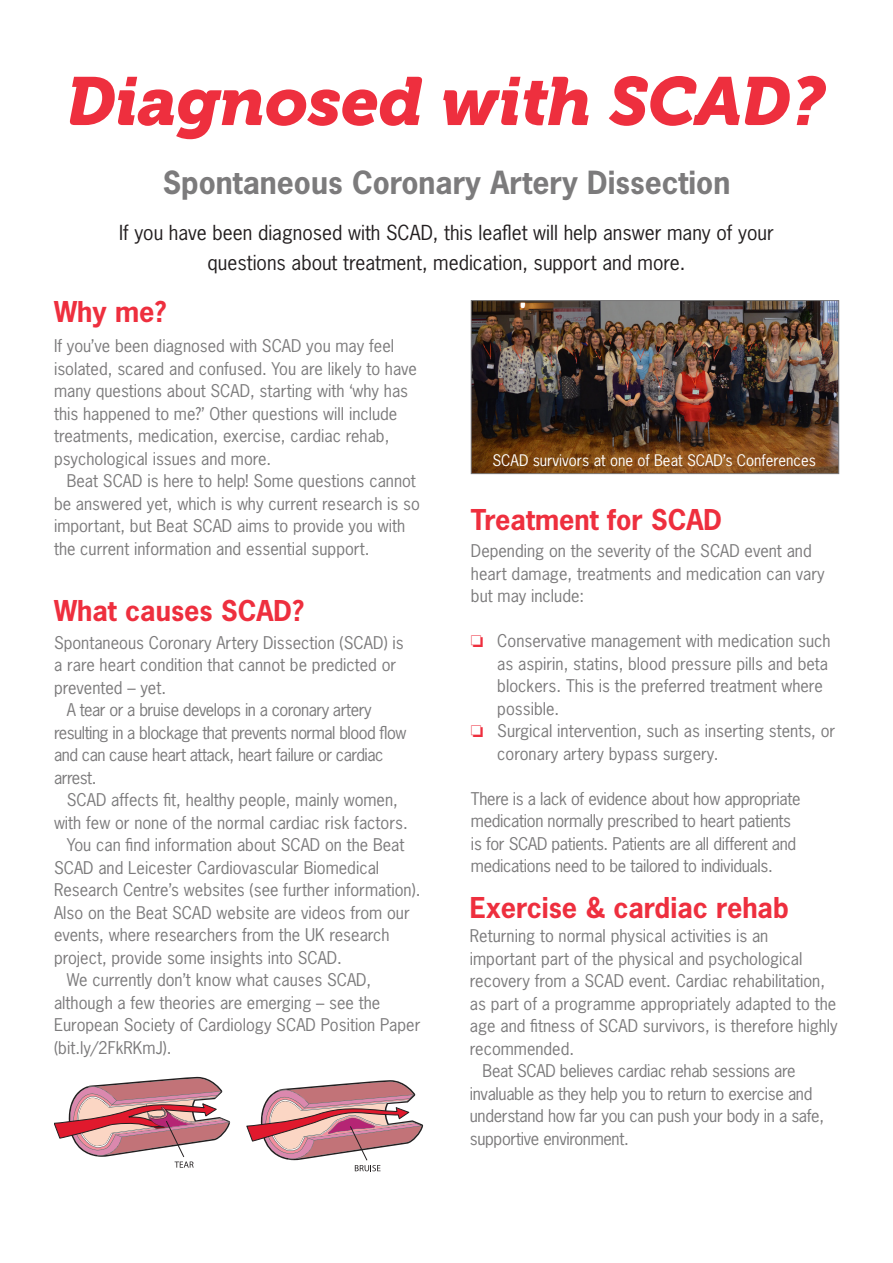
<style>
.page{position:relative;width:893px;height:1263px;background:#fff}
.page>*{position:absolute;margin:0;border:0;box-sizing:border-box;transform-origin:0 0}
.t1{font:italic 67.5px "Museo 900";color:#ee2f3e}
.t2{font:700 30px "News Gothic Std";color:#7c7b7c}
.t3{font:700 27px "News Gothic Std";color:#ee2f3e}
.t4{font:19.5px/30px "News Gothic Std";color:#231f20;text-align:center}
.t5{font:16.5px/22.5px "News Gothic Std";color:#7c7b7c}
.t6{font:16.5px/22.5px "News Gothic Std";letter-spacing:-.02em;color:#7c7b7c}
.t7{font:16.5px/22.5px "News Gothic Std";letter-spacing:-.03em;color:#7c7b7c}
.t8{font:15px "News Gothic Std";color:#fff}
.s1{color:#ee2f3e}
</style>
<div class="page">
<svg style="left:247px;top:1080px;width:176px;height:91px"></svg>
<svg style="left:54px;top:1077px;width:176px;height:91px"></svg>
<img style="left:473px;top:302px;width:364px;height:170px">
<div style="left:471px;top:300px;width:368px;height:174px;border:1px solid #7c7b7c"></div>
<p class="t1" style="left:67px;top:63px;width:761px">Diagnosed with SCAD?</p>
<p class="t2" style="left:163px;top:162px;width:569px">Spontaneous Coronary Artery Dissection</p>
<p class="t4" style="left:119px;top:218px;width:656px">If you have been diagnosed with SCAD, this leaflet will help answer many of your questions about treatment, medication, support and more.</p>
<p class="t3" style="left:54px;top:294px;width:114px">Why me?</p>
<p class="t5" style="left:54px;top:334px;width:365px">If you’ve been diagnosed with SCAD you may feel isolated, scared and confused. You are likely to have many questions about SCAD, starting with ‘why has this happened to me?’ Other questions will include treatments, medication, exercise, cardiac rehab, psychological issues and more.</p>
<p class="t5" style="left:54px;top:469px;width:367px;text-indent:13px">Beat SCAD is here to help! Some questions cannot be answered yet, which is why current research is so important, but Beat SCAD aims to provide you with the current information and essential support.</p>
<p class="t8" style="left:492px;top:450px;width:325px">SCAD survivors at one of Beat SCAD’s Conferences</p>
<p class="t3" style="left:471px;top:501px;width:253px">Treatment for SCAD</p>
<p class="t5" style="left:471px;top:539px;width:355px">Depending on the severity of the SCAD event and heart damage, treatments and medication can vary but may include:</p>
<p class="t5" style="left:497px;top:629px;width:335px;text-indent:-26px"><span class="s1">□</span> Conservative management with medication such as aspirin, statins, blood pressure pills and beta blockers. This is the preferred treatment where possible.</p>
<p class="t5" style="left:497px;top:719px;width:339px;text-indent:-26px"><span class="s1">□</span> Surgical intervention, such as inserting stents, or coronary artery bypass surgery.</p>
<p class="t6" style="left:471px;top:787px;width:331px">There is a lack of evidence about how appropriate medication normally prescribed to heart patients is for SCAD patients. Patients are all different and medications need to be tailored to individuals.</p>
<p class="t3" style="left:54px;top:593px;width:252px">What causes SCAD?</p>
<p class="t5" style="left:54px;top:631px;width:351px">Spontaneous Coronary Artery Dissection (SCAD) is a rare heart condition that cannot be predicted or prevented – yet.</p>
<p class="t7" style="left:54px;top:698px;width:354px;text-indent:13px">A tear or a bruise develops in a coronary artery resulting in a blockage that prevents normal blood flow and can cause heart attack, heart failure or cardiac arrest.</p>
<p class="t5" style="left:54px;top:788px;width:355px;text-align:center">SCAD affects fit, healthy people, mainly women, with few or none of the normal cardiac risk factors.</p>
<p class="t5" style="left:54px;top:833px;width:368px;text-indent:13px">You can find information about SCAD on the Beat SCAD and Leicester Cardiovascular Biomedical Research Centre’s websites (see further information).<br>Also on the Beat SCAD website are videos from our events, where researchers from the UK research project, provide some insights into SCAD.</p>
<p class="t5" style="left:54px;top:968px;width:368px;text-indent:13px">We currently don’t know what causes SCAD, although a few theories are emerging – see the European Society of Cardiology SCAD Position Paper (bit.ly/2FkRKmJ).</p>
<p class="t3" style="left:470px;top:890px;width:320px">Exercise &amp; cardiac rehab</p>
<p class="t5" style="left:470px;top:925px;width:369px">Returning to normal physical activities is an important part of the physical and psychological recovery from a SCAD event. Cardiac rehabilitation, as part of a programme appropriately adapted to the age and fitness of SCAD survivors, is therefore highly recommended.</p>
<p class="t6" style="left:470px;top:1060px;width:356px;text-indent:13px">Beat SCAD believes cardiac rehab sessions are invaluable as they help you to return to exercise and understand how far you can push your body in a safe, supportive environment.</p>
</div>
